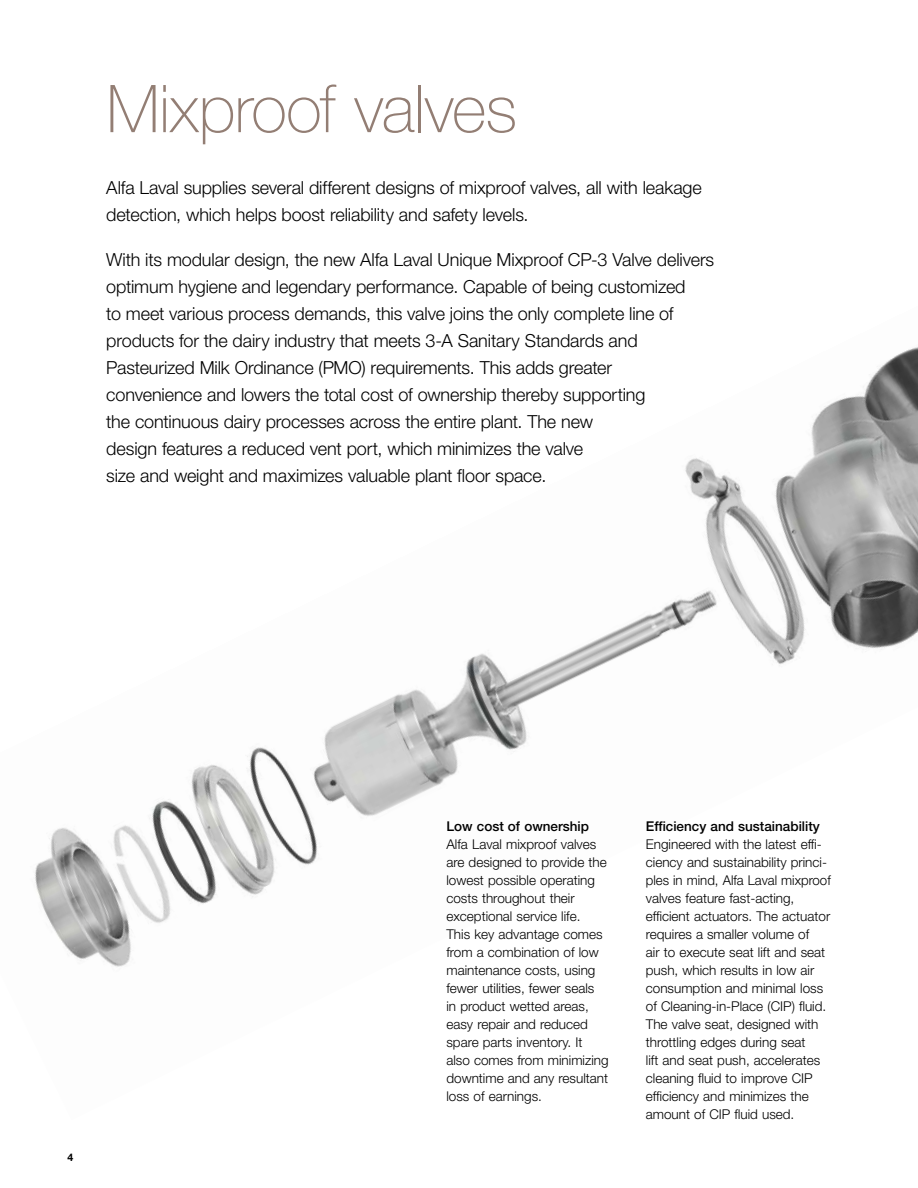
<style>
.page{position:relative;width:918px;height:1188px;background:#fff}
.page>*{position:absolute;margin:0;border:0;box-sizing:border-box;transform-origin:0 0}
.t1{font:100 66px "Helvetica Neue LT Std";letter-spacing:-.01em;color:#937e74}
.t2{font:300 18px/27px "Helvetica Neue LT Std";letter-spacing:-.005em;color:#000}
.t3{font:300 13.5px/18px "Helvetica Neue LT Std";color:#000}
.t4{font:500 13.5px "Helvetica Neue LT Std";color:#000}
.t5{font:700 10.5px "Helvetica Neue LT Std";color:#000}
</style>
<div class="page">
<img style="left:35px;top:347px;width:883px;height:620px">
<h1 class="t1" style="left:106px;top:71px;width:412px">Mixproof valves</h1>
<h2 class="t2" style="left:106px;top:173px;width:597px">Alfa Laval supplies several different designs of mixproof valves, all with leakage detection, which helps boost reliability and safety levels.</h2>
<p class="t2" style="left:106px;top:245px;width:610px">With its modular design, the new Alfa Laval Unique Mixproof CP-3 Valve delivers optimum hygiene and legendary performance. Capable of being customized<br>to meet various process demands, this valve joins the only complete line of products for the dairy industry that meets 3-A Sanitary Standards and Pasteurized Milk Ordinance (PMO) requirements. This adds greater<br>convenience and lowers the total cost of ownership thereby supporting<br>the continuous dairy processes across the entire plant. The new<br>design features a reduced vent port, which minimizes the valve<br>size and weight and maximizes valuable plant floor space.</p>
<p class="t5" style="left:68px;top:1150px;width:7px">4</p>
<p class="t4" style="left:446px;top:818px;width:144px">Low cost of ownership</p>
<p class="t3" style="left:446px;top:835px;width:164px">Alfa Laval mixproof valves are designed to provide the lowest possible operating costs throughout their exceptional service life.<br>This key advantage comes from a combination of low maintenance costs, using fewer utilities, fewer seals<br>in product wetted areas, easy repair and reduced spare parts inventory. It also comes from minimizing downtime and any resultant loss of earnings.</p>
<p class="t4" style="left:646px;top:818px;width:176px">Efficiency and sustainability</p>
<p class="t3" style="left:646px;top:835px;width:186px">Engineered with the latest effi&shy;ciency and sustainability princi&shy;ples in mind, Alfa Laval mixproof valves feature fast-acting, efficient actuators. The actuator requires a smaller volume of<br>air to execute seat lift and seat push, which results in low air consumption and minimal loss of Cleaning-in-Place (CIP) fluid.<br>The valve seat, designed with throttling edges during seat<br>lift and seat push, accelerates cleaning fluid to improve CIP efficiency and minimizes the amount of CIP fluid used.</p>
</div>
